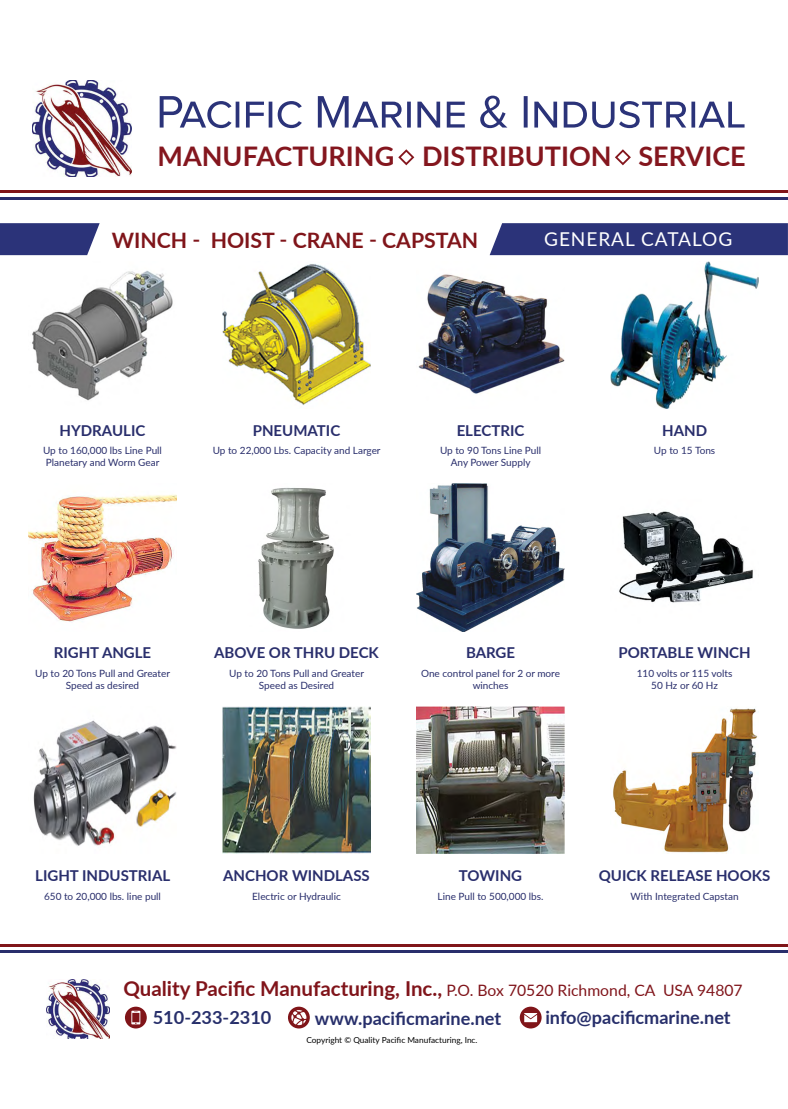
<style>
.page{position:relative;width:788px;height:1109px;background:#fff}
.page>*{position:absolute;margin:0;border:0;box-sizing:border-box;transform-origin:0 0}
.t1{font:700 27px "Lato";color:#84161e}
.t2{font:700 21.25px "Lato";color:#80151a}
.t3{font:700 20.5px "Lato";color:#80141a}
.t4{font:19.12px "Lato";letter-spacing:.05em;color:#fff}
.t5{font:700 18.12px "Lato";color:#272f6b}
.t6{font:700 15px "Lato";color:#292e6c}
.t7{font:10px/12px "Lato";color:#292e6c;text-align:center}
.t8{font:8.25px "Lato";color:#000101}
.s1{font-weight:400;font-size:15.75px}
</style>
<div class="page">
<svg style="left:519px;top:1006px;width:22px;height:22px"></svg>
<svg style="left:524px;top:1013px;width:13px;height:9px"></svg>
<svg style="left:288px;top:1006px;width:22px;height:22px"></svg>
<svg style="left:291px;top:1010px;width:15px;height:15px"></svg>
<svg style="left:125px;top:1006px;width:22px;height:22px"></svg>
<svg style="left:131px;top:1011px;width:9px;height:13px"></svg>
<img style="left:47px;top:979px;width:62px;height:59px">
<hr style="left:0;top:950px;width:788px;height:2px;background:#292e6c">
<hr style="left:0;top:943px;width:788px;height:3px;background:#801519">
<div style="left:489px;top:223px;width:298px;height:32px;background:#2b3379"></div>
<svg style="left:0;top:223px;width:100px;height:32px;background:#394182"></svg>
<hr style="left:0;top:197px;width:788px;height:3px;background:#292e6c">
<hr style="left:0;top:190px;width:788px;height:3px;background:#801519">
<img style="left:32px;top:81px;width:99px;height:95px">
<svg style="left:160px;top:96px;width:584px;height:32px"></svg>
<svg style="left:398px;top:149px;width:16px;height:16px"></svg>
<svg style="left:615px;top:149px;width:16px;height:16px"></svg>
<img style="left:32px;top:270px;width:141px;height:131px">
<img style="left:223px;top:264px;width:147px;height:141px">
<img style="left:418px;top:274px;width:146px;height:120px">
<img style="left:610px;top:261px;width:148px;height:148px">
<img style="left:29px;top:494px;width:147px;height:128px">
<img style="left:258px;top:488px;width:76px;height:141px">
<img style="left:417px;top:484px;width:147px;height:147px">
<img style="left:619px;top:511px;width:134px;height:92px">
<img style="left:33px;top:720px;width:143px;height:126px">
<img style="left:223px;top:706px;width:147px;height:148px">
<img style="left:417px;top:706px;width:147px;height:148px">
<img style="left:613px;top:708px;width:145px;height:146px">
<h1 class="t1" style="left:158px;top:136px;width:589px">MANUFACTURING DISTRIBUTION SERVICE</h1>
<h2 class="t2" style="left:112px;top:224px;width:368px">WINCH - HOIST - CRANE - CAPSTAN</h2>
<h3 class="t4" style="left:544px;top:226px;width:190px">GENERAL CATALOG</h3>
<h3 class="t6" style="left:60px;top:419px;width:87px">HYDRAULIC</h3>
<h3 class="t6" style="left:253px;top:419px;width:89px">PNEUMATIC</h3>
<h3 class="t6" style="left:456px;top:419px;width:69px">ELECTRIC</h3>
<h3 class="t6" style="left:662px;top:419px;width:46px">HAND</h3>
<p class="t7" style="left:43px;top:444px;width:120px">Up to 160,000 lbs Line Pull</p>
<p class="t7" style="left:213px;top:444px;width:169px">Up to 22,000 Lbs. Capacity and Larger</p>
<p class="t7" style="left:46px;top:456px;width:115px">Planetary and Worm Gear</p>
<p class="t7" style="left:440px;top:444px;width:103px">Up to 90 Tons Line Pull</p>
<p class="t7" style="left:654px;top:444px;width:63px">Up to 15 Tons</p>
<p class="t7" style="left:451px;top:456px;width:81px">Any Power Supply</p>
<h3 class="t6" style="left:54px;top:642px;width:99px">RIGHT ANGLE</h3>
<p class="t7" style="left:35px;top:667px;width:136px">Up to 20 Tons Pull and Greater<br>Speed as desired</p>
<p class="t7" style="left:229px;top:667px;width:136px">Up to 20 Tons Pull and Greater<br>Speed as Desired</p>
<h3 class="t6" style="left:214px;top:642px;width:166px">ABOVE OR THRU DECK</h3>
<h3 class="t6" style="left:466px;top:642px;width:51px">BARGE</h3>
<p class="t7" style="left:421px;top:667px;width:140px">One control panel for 2 or more winches</p>
<p class="t7" style="left:636px;top:667px;width:97px">110 volts or 115 volts<br>50 Hz or 60 Hz</p>
<h3 class="t6" style="left:618px;top:642px;width:134px">PORTABLE WINCH</h3>
<h3 class="t6" style="left:35px;top:864px;width:136px">LIGHT INDUSTRIAL</h3>
<p class="t7" style="left:44px;top:889px;width:118px">650 to 20,000 lbs. line pull</p>
<h3 class="t6" style="left:223px;top:864px;width:148px">ANCHOR WINDLASS</h3>
<p class="t7" style="left:252px;top:889px;width:90px">Electric or Hydraulic</p>
<h3 class="t6" style="left:459px;top:864px;width:65px">TOWING</h3>
<p class="t7" style="left:437px;top:889px;width:107px">Line Pull to 500,000 lbs.</p>
<h3 class="t6" style="left:598px;top:864px;width:173px">QUICK RELEASE HOOKS</h3>
<p class="t7" style="left:630px;top:889px;width:109px">With Integrated Capstan</p>
<h3 class="t3" style="left:123px;top:973px;width:620px">Quality Pacific Manufacturing, Inc., <span class="s1">P.O. Box 70520 Richmond, CA USA 94807</span></h3>
<h3 class="t5" style="left:153px;top:1004px;width:120px">510-233-2310</h3>
<h3 class="t5" style="left:315px;top:1005px;width:188px">www.pacificmarine.net</h3>
<h3 class="t5" style="left:545px;top:1004px;width:187px">info@pacificmarine.net</h3>
<p class="t8" style="left:306px;top:1033px;width:173px">Copyright © Quality Pacific Manufacturing, Inc.</p>
</div>
